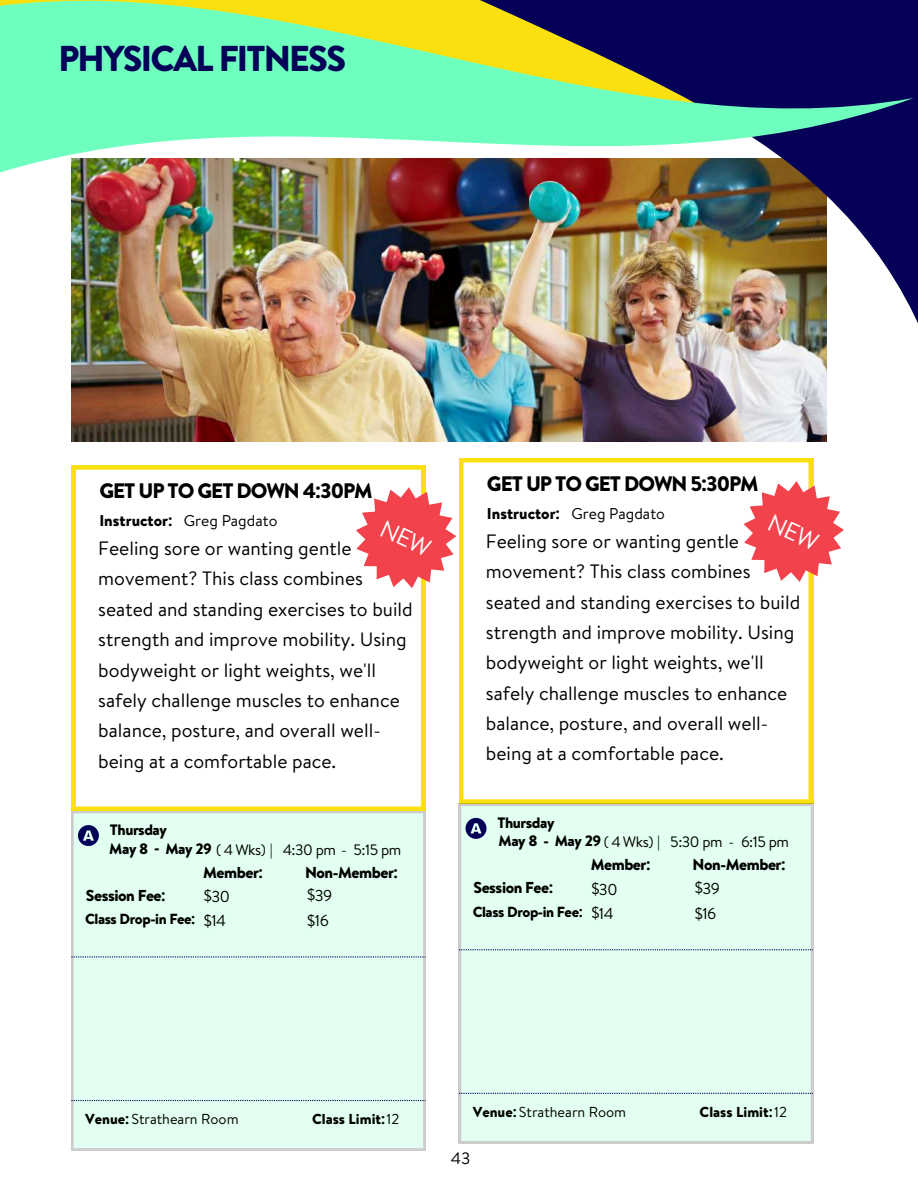
<style>
.page{position:relative;width:918px;height:1188px;background:#fff}
.page>*{position:absolute;margin:0;border:0;box-sizing:border-box;transform-origin:0 0}
.t1{font:900 36px "Hv D Trial Brandon Text";letter-spacing:-.05em;color:#040157}
.t2{font:900 21px "Hv D Trial Brandon Text";letter-spacing:-.05em;color:#000}
.t3{font:19.35px/30.3px "Brandon Text";color:#000}
.t4{font:16.5px "Brandon Text";color:#000}
.t5{font:15.9px/24.2px "Brandon Text";letter-spacing:-.03em;color:#000}
.t6{font:900 15.9px "Hv D Trial Brandon Text";letter-spacing:-.03em;color:#000}
.t7{font:900 15.75px "Hv D Trial Brandon Text";letter-spacing:-.03em;color:#000}
.t8{font:15.6px "Brandon Text";color:#000}
.t9{font:15.15px "Brandon Text";letter-spacing:-.03em;color:#000}
.t10{font:900 15.15px "Hv D Trial Brandon Text";letter-spacing:-.03em;color:#000}
.t11{font:900 14.55px "Hv D Trial Brandon Text";letter-spacing:-.03em;color:#000}
.t12{font:14.4px "Brandon Text";color:#000}
.t13{font:900 14.4px "Hv D Trial Brandon Text";color:#000}
.s1{font-family:"Noto Sans";font-weight:700}
.s2{font-family:"Hv D Trial Brandon Text";font-weight:900}
.s3{font-family:"Brandon Text";font-weight:400}
</style>
<div class="page">
<svg style="left:459px;top:458px;width:354px;height:345px"></svg>
<div style="left:459px;top:804px;width:354px;height:339px;background:#e2fff2"></div>
<svg style="left:459px;top:949px;width:354px;height:1px"></svg>
<svg style="left:459px;top:1093px;width:354px;height:1px"></svg>
<img style="left:71px;top:214px;width:755px;height:227px">
<img style="left:406px;top:0;width:512px;height:364px">
<img style="left:0;top:0;width:914px;height:214px">
<svg style="left:466px;top:818px;width:20px;height:21px"></svg>
<svg style="left:71px;top:465px;width:354px;height:346px"></svg>
<div style="left:71px;top:811px;width:354px;height:339px;background:#e2fff2"></div>
<svg style="left:71px;top:956px;width:354px;height:1px"></svg>
<svg style="left:71px;top:1100px;width:354px;height:1px"></svg>
<svg style="left:78px;top:825px;width:21px;height:21px"></svg>
<svg style="left:356px;top:487px;width:100px;height:101px"></svg>
<svg style="left:743px;top:481px;width:101px;height:101px"></svg>
<h1 class="t1" style="left:58px;top:33px;width:289px">PHYSICAL FITNESS</h1>
<p class="t2" style="left:99px;top:475px;width:275px">GET UP TO GET DOWN 4<span class="s1">:</span>30PM</p>
<p class="t8" style="left:99px;top:510px;width:180px"><span class="s2">Instructor</span><span class="s1">:</span> Greg Pagdato</p>
<p class="t3" style="left:98px;top:533px;width:316px">Feeling sore or wanting gentle movement? This class combines seated and standing exercises to build strength and improve mobility. Using bodyweight or light weights, we'll safely challenge muscles to enhance balance, posture, and overall well&shy;being at a comfortable pace.</p>
<p class="t10" style="left:110px;top:819px;width:59px">Thursday</p>
<p class="t9" style="left:109px;top:838px;width:293px"><span class="s2">May 8 - May 29</span> ( 4 Wks) | 4:30 pm - 5:15 pm</p>
<p class="t6" style="left:86px;top:884px;width:81px">Session Fee<span class="s1">:</span></p>
<p class="t11" style="left:85px;top:908px;width:112px">Class Drop-in Fee<span class="s1">:</span></p>
<p class="t7" style="left:203px;top:861px;width:62px">Member<span class="s1">:</span></p>
<p class="t7" style="left:305px;top:861px;width:95px">Non-Member<span class="s1">:</span></p>
<p class="t5" style="left:203px;top:884px;width:28px">$30 $14</p>
<p class="t5" style="left:307px;top:882px;width:27px;line-height:25.7px">$39 $16</p>
<p class="t2" style="left:487px;top:468px;width:273px">GET UP TO GET DOWN 5<span class="s1">:</span>30PM</p>
<p class="t8" style="left:487px;top:502px;width:180px"><span class="s2">Instructor</span><span class="s1">:</span> Greg Pagdato</p>
<p class="t3" style="left:486px;top:525px;width:316px">Feeling sore or wanting gentle movement? This class combines seated and standing exercises to build strength and improve mobility. Using bodyweight or light weights, we'll safely challenge muscles to enhance balance, posture, and overall well&shy;being at a comfortable pace.</p>
<p class="t10" style="left:498px;top:812px;width:59px">Thursday</p>
<p class="t9" style="left:499px;top:831px;width:292px"><span class="s2">May 8 - May 29</span> ( 4 Wks) | 5:30 pm - 6:15 pm</p>
<p class="t6" style="left:473px;top:876px;width:81px">Session Fee<span class="s1">:</span></p>
<p class="t11" style="left:473px;top:901px;width:112px">Class Drop-in Fee<span class="s1">:</span></p>
<p class="t7" style="left:591px;top:854px;width:62px">Member<span class="s1">:</span></p>
<p class="t7" style="left:693px;top:854px;width:95px">Non-Member<span class="s1">:</span></p>
<p class="t5" style="left:591px;top:877px;width:28px">$30 $14</p>
<p class="t5" style="left:694px;top:875px;width:27px;line-height:25.7px">$39 $16</p>
<p class="t12" style="left:85px;top:1109px;width:155px"><span class="s2">Venue</span><span class="s1">:</span> Strathearn Room</p>
<p class="t13" style="left:312px;top:1109px;width:89px">Class Limit<span class="s1">:</span><span class="s3">12</span></p>
<p class="t12" style="left:473px;top:1102px;width:155px"><span class="s2">Venue</span><span class="s1">:</span> Strathearn Room</p>
<p class="t13" style="left:700px;top:1102px;width:89px">Class Limit<span class="s1">:</span><span class="s3">12</span></p>
<p class="t4" style="left:451px;top:1147px;width:21px">43</p>
</div>
